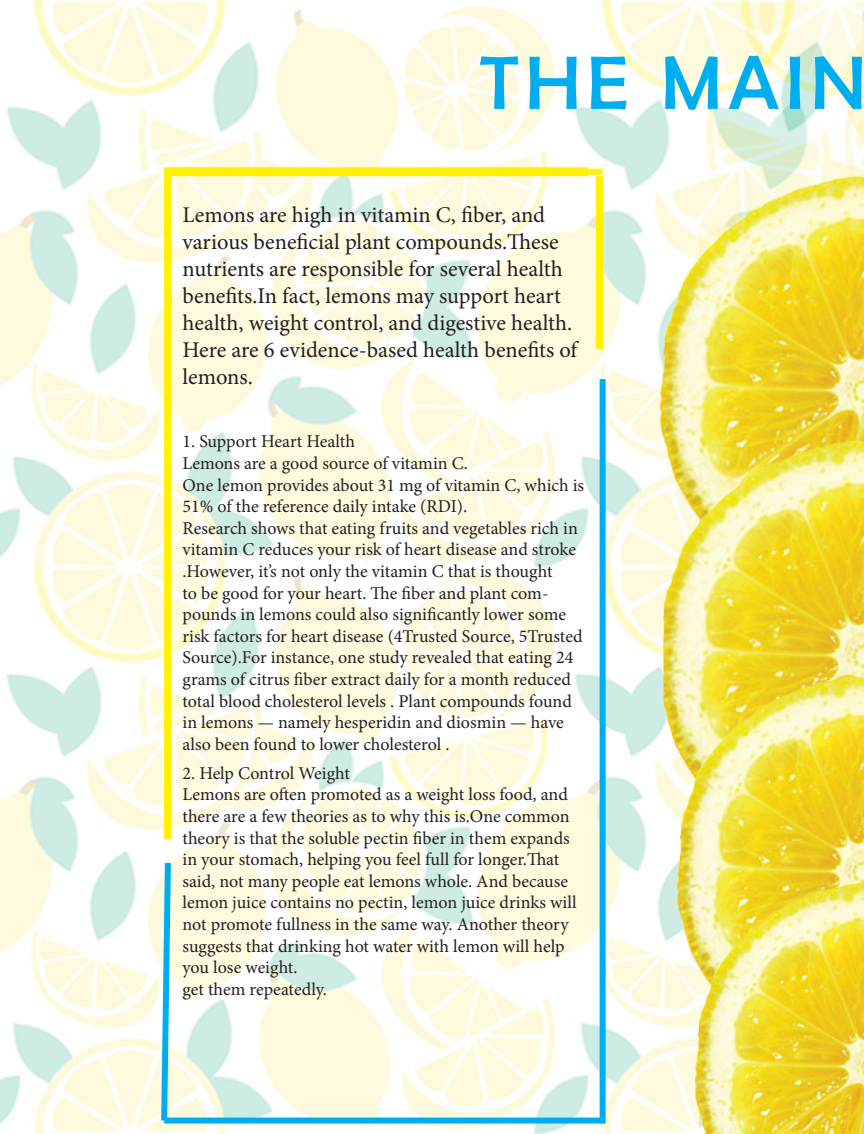
<style>
.page{position:relative;width:864px;height:1134px;background:#fff}
.page>*{position:absolute;margin:0;border:0;box-sizing:border-box;transform-origin:0 0}
.t1{font:76.5px "Berlin Sans FB";letter-spacing:.09em;color:#00aeef}
.t2{font:22.5px/27px "Minion Pro";color:#231f20}
.t3{font:18px/21.6px "Minion Pro";letter-spacing:-.005em;color:#231f20}
</style>
<div class="page">
<img style="left:0;top:0;width:864px;height:1134px">
<img style="left:639px;top:158px;width:225px;height:463px">
<img style="left:663px;top:422px;width:201px;height:237px">
<img style="left:658px;top:659px;width:206px;height:340px">
<img style="left:677px;top:866px;width:187px;height:268px">
<div style="left:164px;top:167px;width:425px;height:9px;background:#fff101"></div>
<div style="left:164px;top:172px;width:8px;height:667px;background:#fff101"></div>
<svg style="left:158px;top:857px;width:16px;height:270px"></svg>
<div style="left:164px;top:1118px;width:439px;height:6px;background:#00aeef"></div>
<div style="left:600px;top:379px;width:6px;height:745px;background:#00aeef"></div>
<div style="left:596px;top:176px;width:7px;height:173px;background:#fff101"></div>
<div style="left:589px;top:169px;width:14px;height:6px;background:#fff101"></div>
<p class="t1" style="left:480px;top:40px;width:388px">THE MAIN</p>
<p class="t2" style="left:183px;top:201px;width:396px">Lemons are high in vitamin C, fiber, and various beneficial plant compounds.These nutrients are responsible for several health benefits.In fact, lemons may support heart health, weight control, and digestive health.<br>Here are 6 evidence-based health benefits of lemons.</p>
<p class="t3" style="left:183px;top:431px;width:174px">1. Support Heart Health</p>
<p class="t3" style="left:183px;top:453px;width:287px">Lemons are a good source of vitamin C.</p>
<p class="t3" style="left:183px;top:474px;width:403px">One lemon provides about 31 mg of vitamin C, which is<br>51% of the reference daily intake (RDI).</p>
<p class="t3" style="left:183px;top:517px;width:402px">Research shows that eating fruits and vegetables rich in vitamin C reduces your risk of heart disease and stroke .However, it’s not only the vitamin C that is thought<br>to be good for your heart. The fiber and plant com&shy;pounds in lemons could also significantly lower some risk factors for heart disease (4Trusted Source, 5Trusted Source).For instance, one study revealed that eating 24 grams of citrus fiber extract daily for a month reduced total blood cholesterol levels . Plant compounds found in lemons — namely hesperidin and diosmin — have also been found to lower cholesterol .</p>
<p class="t3" style="left:183px;top:762px;width:169px">2. Help Control Weight</p>
<p class="t3" style="left:183px;top:784px;width:396px">Lemons are often promoted as a weight loss food, and there are a few theories as to why this is.One common theory is that the soluble pectin fiber in them expands in your stomach, helping you feel full for longer.That said, not many people eat lemons whole. And because lemon juice contains no pectin, lemon juice drinks will not promote fullness in the same way. Another theory suggests that drinking hot water with lemon will help you lose weight.</p>
<p class="t3" style="left:183px;top:978px;width:146px">get them repeatedly.</p>
</div>
